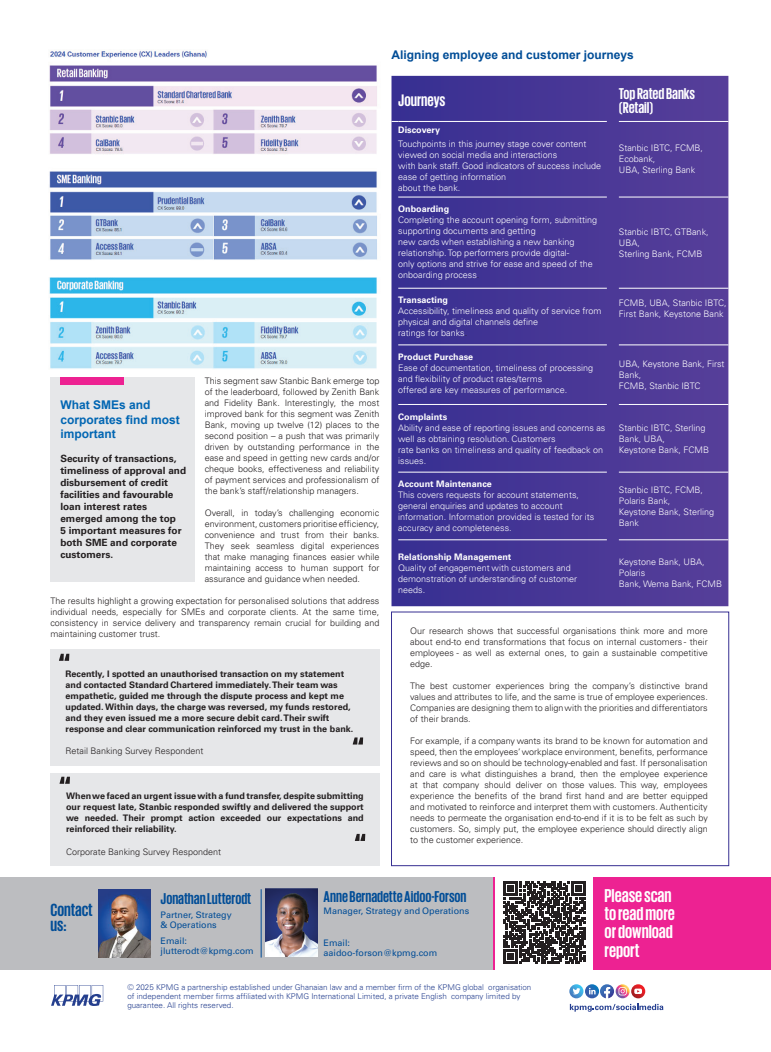
<style>
.page{position:relative;width:771px;height:1052px;background:#fff}
.page>*{position:absolute;margin:0;border:0;box-sizing:border-box;transform-origin:0 0}
.t1{font:700 19px/18px "KPMG Greek";color:#fff}
.t2{font:700 18px/15px "KPMG Cyrillic";color:#014d97}
.t3{font:700 17px "KPMG Greek";color:#fff}
.t4{font:700 16px "KPMG Cyrillic";color:#014d97}
.t5{font:700 16px/14px "KPMG Greek";letter-spacing:-.005em;color:#fff}
.t6{font:700 12px/14.4px "Arial";color:#0166b3}
.t7{font:700 12px "Arial";color:#014d97}
.t8{font:700 10px/12px "Univers";color:#231f20}
.t9{font:300 9px/11px "Univers";color:#231f20;text-align:justify}
.t10{font:300 9px/11px "Univers";color:#fff}
.t11{font:700 9px/11px "Univers";color:#231f20}
.t12{font:9px/10px "Univers";color:#014d97}
.t13{font:700 9px "Univers";color:#fff}
.t14{font:300 8px/9px "Univers";color:#253f8e}
.s1{color:#231f20}
</style>
<div class="page">
<div style="left:50px;top:649px;width:329px;height:116px;background:#e6e7e9"></div>
<div style="left:50px;top:772px;width:329px;height:93px;background:#e6e7e9"></div>
<div style="left:50px;top:377px;width:145px;height:204px;background:#e6e7e9"></div>
<div style="left:0;top:877px;width:770px;height:93px;background:#bcbdc0"></div>
<div style="left:493px;top:877px;width:277px;height:93px;background:#ed2292"></div>
<svg style="left:51px;top:985px;width:52px;height:20px"></svg>
<svg style="left:569px;top:984px;width:94px;height:27px"></svg>
<div style="left:495px;top:868px;width:98px;height:104px;background:#fff"></div>
<svg style="left:503px;top:881px;width:82px;height:82px"></svg>
<img style="left:99px;top:889px;width:52px;height:68px">
<img style="left:266px;top:888px;width:52px;height:68px">
<hr style="left:261px;top:889px;width:1px;height:68px;background:#014d97">
<img style="left:49px;top:50px;width:328px;height:319px">
<div style="left:60px;top:377px;width:64px;height:8px;background:#ed2292"></div>
<svg style="left:59px;top:653px;width:10px;height:7px"></svg>
<svg style="left:60px;top:776px;width:10px;height:7px"></svg>
<svg style="left:352px;top:737px;width:11px;height:7px"></svg>
<svg style="left:355px;top:833px;width:10px;height:7px"></svg>
<svg style="left:391px;top:76px;width:337px;height:530px;background:#473796"></svg>
<hr style="left:398px;top:121px;width:208px;height:1px;background:#fff">
<hr style="left:618px;top:121px;width:110px;height:1px;background:#fff">
<hr style="left:618px;top:197px;width:110px;height:1px;background:#fff">
<hr style="left:618px;top:288px;width:110px;height:1px;background:#fff">
<hr style="left:618px;top:344px;width:110px;height:1px;background:#fff">
<hr style="left:618px;top:404px;width:110px;height:1px;background:#fff">
<hr style="left:618px;top:472px;width:110px;height:1px;background:#fff">
<hr style="left:618px;top:539px;width:110px;height:1px;background:#fff">
<hr style="left:398px;top:197px;width:208px;height:1px;background:#fff">
<hr style="left:398px;top:288px;width:208px;height:1px;background:#fff">
<hr style="left:398px;top:344px;width:208px;height:1px;background:#fff">
<hr style="left:398px;top:404px;width:208px;height:1px;background:#fff">
<hr style="left:398px;top:472px;width:208px;height:1px;background:#fff">
<hr style="left:398px;top:539px;width:208px;height:1px;background:#fff">
<div style="left:391px;top:611px;width:338px;height:255px;border:1px solid #372f92"></div>
<p class="t9" style="left:205px;top:375px;width:176px">This segment saw Stanbic Bank emerge top of the leaderboard, followed by Zenith Bank and Fidelity Bank. Interestingly, the most improved bank for this segment was Zenith Bank, moving up twelve (12) places to the second position – a push that was primarily driven by outstanding performance in the ease and speed in getting new cards and/or cheque books, effectiveness and reliability of payment services and professionalism of the bank’s staff/relationship managers.</p>
<p class="t9" style="left:205px;top:507px;width:176px">Overall, in today’s challenging economic environment, customers prioritise efficiency, convenience and trust from their banks.<br>They seek seamless digital experiences that make managing finances easier while maintaining access to human support for assurance and guidance when needed.</p>
<p class="t9" style="left:50px;top:595px;width:330px">The results highlight a growing expectation for personalised solutions that address individual needs, especially for SMEs and corporate clients. At the same time, consistency in service delivery and transparency remain crucial for building and maintaining customer trust.</p>
<h3 class="t6" style="left:60px;top:398px;width:121px">What SMEs and corporates find most important</h3>
<p class="t8" style="left:60px;top:452px;width:127px">Security of transactions, timeliness of approval and disbursement of credit facilities and favourable loan interest rates emerged among the top<br>5 important measures for both SME and corporate customers.</p>
<p class="t11" style="left:65px;top:667px;width:289px">Recently, I spotted an unauthorised transaction on my statement and contacted Standard Chartered immediately. Their team was empathetic, guided me through the dispute process and kept me updated. Within days, the charge was reversed, my funds restored, and they even issued me a more secure debit card. Their swift response and clear communication reinforced my trust in the bank.</p>
<p class="t9" style="left:65px;top:744px;width:139px">Retail Banking Survey Respondent</p>
<p class="t11" style="left:66px;top:790px;width:299px;text-align:justify">When we faced an urgent issue with a fund transfer, despite submitting our request late, Stanbic responded swiftly and delivered the support we needed. Their prompt action exceeded our expectations and reinforced their reliability.</p>
<p class="t9" style="left:66px;top:845px;width:156px">Corporate Banking Survey Respondent</p>
<h3 class="t7" style="left:391px;top:48px;width:244px">Aligning employee and customer journeys</h3>
<h3 class="t3" style="left:398px;top:92px;width:49px">Journeys</h3>
<h3 class="t5" style="left:618px;top:86px;width:78px">Top Rated Banks (Retail)</h3>
<p class="t13" style="left:398px;top:125px;width:43px">Discovery</p>
<p class="t10" style="left:398px;top:139px;width:204px">Touchpoints in this journey stage cover content viewed on social media and interactions<br>with bank staff. Good indicators of success include ease of getting information<br>about the bank.</p>
<p class="t10" style="left:618px;top:143px;width:86px">Stanbic IBTC, FCMB,<br>Ecobank,<br>UBA, Sterling Bank</p>
<p class="t13" style="left:398px;top:203px;width:53px">Onboarding</p>
<p class="t10" style="left:398px;top:214px;width:200px">Completing the account opening form, submitting supporting documents and getting<br>new cards when establishing a new banking relationship. Top performers provide digital-<br>only options and strive for ease and speed of the onboarding process<span class="s1">.</span></p>
<p class="t10" style="left:618px;top:226px;width:91px">Stanbic IBTC, GTBank,<br>UBA,<br>Sterling Bank, FCMB</p>
<p class="t13" style="left:398px;top:295px;width:51px">Transacting</p>
<p class="t10" style="left:398px;top:305px;width:205px">Accessibility, timeliness and quality of service from physical and digital channels define<br>ratings for banks<span class="s1">.</span></p>
<p class="t10" style="left:618px;top:297px;width:109px">FCMB, UBA, Stanbic IBTC,<br>First Bank, Keystone Bank</p>
<p class="t13" style="left:398px;top:351px;width:77px">Product Purchase</p>
<p class="t10" style="left:398px;top:362px;width:196px">Ease of documentation, timeliness of processing and flexibility of product rates/terms<br>offered are key measures of performance.</p>
<p class="t10" style="left:618px;top:358px;width:107px">UBA, Keystone Bank, First<br>Bank,<br>FCMB, Stanbic IBTC</p>
<p class="t13" style="left:398px;top:411px;width:51px">Complaints</p>
<p class="t10" style="left:398px;top:422px;width:209px">Ability and ease of reporting issues and concerns as well as obtaining resolution. Customers<br>rate banks on timeliness and quality of feedback on issues.</p>
<p class="t10" style="left:618px;top:422px;width:92px">Stanbic IBTC, Sterling<br>Bank, UBA,<br>Keystone Bank, FCMB</p>
<p class="t13" style="left:398px;top:478px;width:95px">Account Maintenance</p>
<p class="t10" style="left:398px;top:489px;width:198px">This covers requests for account statements, general enquiries and updates to account information. Information provided is tested for its accuracy and completeness.</p>
<p class="t10" style="left:618px;top:484px;width:97px">Stanbic IBTC, FCMB,<br>Polaris Bank,<br>Keystone Bank, Sterling<br>Bank</p>
<p class="t13" style="left:398px;top:551px;width:115px">Relationship Management</p>
<p class="t10" style="left:398px;top:562px;width:180px">Quality of engagement with customers and demonstration of understanding of customer needs.</p>
<p class="t10" style="left:618px;top:556px;width:105px">Keystone Bank, UBA,<br>Polaris<br>Bank, Wema Bank, FCMB</p>
<p class="t9" style="left:410px;top:625px;width:299px">Our research shows that successful organisations think more and more about end-to end transformations that focus on internal customers - their employees - as well as external ones, to gain a sustainable competitive edge.</p>
<p class="t9" style="left:410px;top:680px;width:299px">The best customer experiences bring the company’s distinctive brand values and attributes to life, and the same is true of employee experiences.<br>Companies are designing them to align with the priorities and differentiators of their brands.</p>
<p class="t9" style="left:410px;top:734px;width:299px">For example, if a company wants its brand to be known for automation and speed, then the employees’ workplace environment, benefits, performance reviews and so on should be technology-enabled and fast. If personalisation and care is what distinguishes a brand, then the employee experience at that company should deliver on those values. This way, employees experience the benefits of the brand first hand and are better equipped and motivated to reinforce and interpret them with customers. Authenticity needs to permeate the organisation end-to-end if it is to be felt as such by customers. So, simply put, the employee experience should directly align to the customer experience.</p>
<h2 class="t2" style="left:50px;top:901px;width:44px">Contact us:</h2>
<h3 class="t4" style="left:160px;top:890px;width:92px">Jonathan Lutterodt</h3>
<h3 class="t4" style="left:323px;top:888px;width:144px">Anne Bernadette Aidoo-Forson</h3>
<p class="t12" style="left:160px;top:909px;width:73px">Partner, Strategy &amp; Operations</p>
<p class="t12" style="left:323px;top:905px;width:147px">Manager, Strategy and Operations</p>
<p class="t12" style="left:160px;top:935px;width:95px">Email: jlutterodt@kpmg.com</p>
<p class="t12" style="left:323px;top:937px;width:115px">Email: aaidoo-forson@kpmg.com</p>
<p class="t14" style="left:127px;top:982px;width:405px">© 2025 KPMG a partnership established under Ghanaian law and a member firm of the KPMG global organisation of independent member firms affiliated with KPMG International Limited, a private English company limited by guarantee. All rights reserved.</p>
<h1 class="t1" style="left:604px;top:886px;width:72px">Please scan to read more or download report</h1>
</div>
